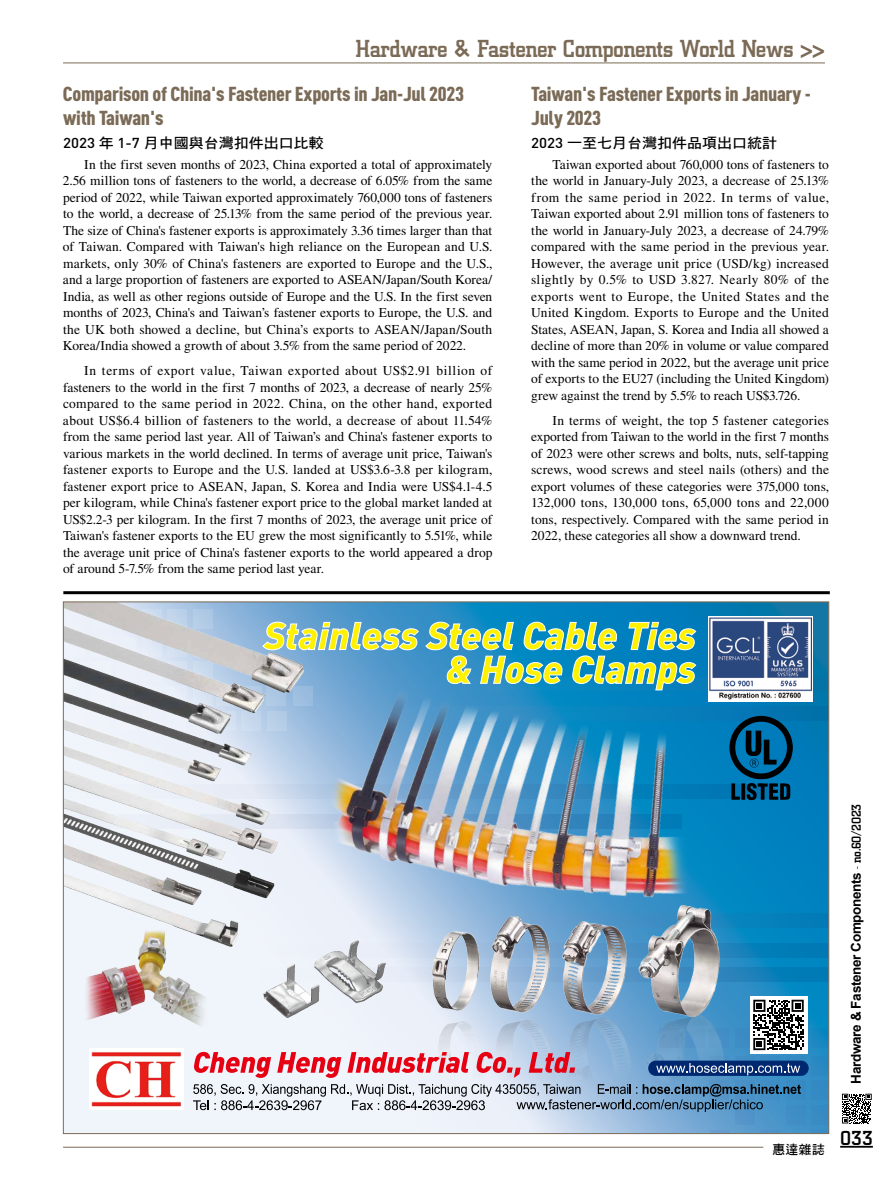
<style>
.page{position:relative;width:893px;height:1191px;background:#fff}
.page>*{position:absolute;margin:0;border:0;box-sizing:border-box;transform-origin:0 0}
.t1{font:500 25.5px "City D";letter-spacing:-.025em;color:#7a6a56}
.t2{font:500 21px "City D";color:#000}
.t3{font:900 19.95px/24px "DIN Cond";letter-spacing:-.015em;color:#7a6a56;scale:1.05 1}
.t4{font:14.25px "DF Hei Std W7";color:#000;scale:1.05 1}
.t5{font:13.5px/16.5px "Times LT Std";color:#000;text-align:justify}
.t6{font:700 13.5px "Arial";letter-spacing:-.025em;color:#000}
.t7{font:12.75px "DF Hei Std W7";color:#000}
.s1{font-family:"DIN Pro";font-weight:500}
.s2{font-family:"City D";font-weight:500}
</style>
<div class="page">
<hr style="left:840px;top:1145px;width:33px;height:2px;background:#000">
<hr style="left:63px;top:63px;width:762px;height:1px;background:#7a6a56">
<hr style="left:63px;top:1147px;width:700px;height:1px;background:#7a6a56">
<svg style="left:842px;top:1093px;width:30px;height:30px"></svg>
<hr style="left:63px;top:591px;width:767px;height:3px;background:#000">
<svg style="left:65px;top:603px;width:762px;height:528px"></svg>
<div style="left:63px;top:785px;width:711px;height:13px;background:#0076b4"></div>
<svg style="left:705px;top:677px;width:122px;height:14px"></svg>
<div style="left:155px;top:706px;width:674px;height:14px;background:#0474b2"></div>
<svg style="left:281px;top:913px;width:546px;height:14px;background:#3295c6"></svg>
<svg style="left:67px;top:967px;width:760px;height:14px"></svg>
<svg style="left:734px;top:943px;width:93px;height:14px"></svg>
<div style="left:811px;top:1080px;width:18px;height:19px;background:#3489c3"></div>
<div style="left:736px;top:1080px;width:19px;height:19px;background:#4790c6"></div>
<div style="left:760px;top:1080px;width:19px;height:19px;background:#3e8dc5"></div>
<div style="left:786px;top:1080px;width:20px;height:19px;background:#378ac3"></div>
<div style="left:811px;top:1056px;width:18px;height:19px;background:#2a88c2"></div>
<div style="left:736px;top:1056px;width:19px;height:19px;background:#3f8dc5"></div>
<div style="left:760px;top:1056px;width:19px;height:19px;background:#398bc3"></div>
<div style="left:786px;top:1056px;width:20px;height:19px;background:#3389c3"></div>
<svg style="left:811px;top:1028px;width:16px;height:19px"></svg>
<div style="left:736px;top:1028px;width:19px;height:19px;background:#3a8bc4"></div>
<div style="left:811px;top:1105px;width:18px;height:19px;background:#388ac3"></div>
<hr style="left:811px;top:1130px;width:18px;height:3px;background:#3d62ad">
<div style="left:736px;top:1105px;width:19px;height:19px;background:#5494c9"></div>
<div style="left:786px;top:1105px;width:20px;height:19px;background:#3f8dc5"></div>
<hr style="left:761px;top:1130px;width:19px;height:3px;background:#3d62ad">
<img style="left:411px;top:886px;width:323px;height:150px">
<img style="left:417px;top:995px;width:322px;height:136px">
<img style="left:68px;top:966px;width:157px;height:74px">
<img style="left:304px;top:631px;width:401px;height:326px">
<img style="left:263px;top:940px;width:123px;height:77px">
<img style="left:90px;top:1048px;width:93px;height:61px">
<div style="left:648px;top:1060px;width:161px;height:15px;background:#002870;border-radius:8px"></div>
<svg style="left:729px;top:716px;width:64px;height:84px;background:#004b71"></svg>
<img style="left:65px;top:603px;width:279px;height:276px">
<img style="left:65px;top:800px;width:216px;height:166px">
<div style="left:750px;top:996px;width:57px;height:57px;background:#fff"></div>
<svg style="left:753px;top:999px;width:51px;height:51px"></svg>
<img style="left:709px;top:617px;width:104px;height:84px">
<img style="left:710px;top:618px;width:102px;height:82px">
<svg style="left:194px;top:1051px;width:77px;height:27px"></svg>
<svg style="left:277px;top:1052px;width:64px;height:26px"></svg>
<svg style="left:347px;top:1052px;width:122px;height:20px;background:#e97986"></svg>
<svg style="left:477px;top:1051px;width:44px;height:26px"></svg>
<svg style="left:529px;top:1052px;width:46px;height:20px"></svg>
<svg style="left:262px;top:622px;width:157px;height:28px;background:#b6ce8a"></svg>
<svg style="left:425px;top:622px;width:271px;height:68px;background:#75b592"></svg>
<svg style="left:656px;top:1063px;width:144px;height:12px"></svg>
<svg style="left:193px;top:1084px;width:608px;height:28px"></svg>
<h1 class="t1" style="left:356px;top:35px;width:471px">Hardware &amp; Fastener Components World News &gt;&gt;</h1>
<h3 class="t3" style="left:63px;top:81px;width:383px">Comparison of China's Fastener Exports in Jan-Jul 2023 with Taiwan's</h3>
<p class="t4" style="left:63px;top:135px;width:250px"><span class="s1">2023</span> 年 <span class="s1">1-7</span> 月中國與台灣扣件出口比較</p>
<p class="t5" style="left:63px;top:156px;width:431px;text-indent:21px">In the first seven months of 2023, China exported a total of approximately 2.56 million tons of fasteners to the world, a decrease of 6.05% from the same period of 2022, while Taiwan exported approximately 760,000 tons of fasteners to the world, a decrease of 25.13% from the same period of the previous year.<br>The size of China's fastener exports is approximately 3.36 times larger than that of Taiwan. Compared with Taiwan's high reliance on the European and U.S. markets, only 30% of China's fasteners are exported to Europe and the U.S., and a large proportion of fasteners are exported to ASEAN/Japan/South Korea/ India, as well as other regions outside of Europe and the U.S. In the first seven months of 2023, China's and Taiwan’s fastener exports to Europe, the U.S. and the UK both showed a decline, but China’s exports to ASEAN/Japan/South Korea/India showed a growth of about 3.5% from the same period of 2022.</p>
<p class="t5" style="left:63px;top:362px;width:431px;text-indent:21px">In terms of export value, Taiwan exported about US$2.91 billion of fasteners to the world in the first 7 months of 2023, a decrease of nearly 25% compared to the same period in 2022. China, on the other hand, exported about US$6.4 billion of fasteners to the world, a decrease of about 11.54% from the same period last year. All of Taiwan’s and China's fastener exports to various markets in the world declined. In terms of average unit price, Taiwan's fastener exports to Europe and the U.S. landed at US$3.6-3.8 per kilogram, fastener export price to ASEAN, Japan, S. Korea and India were US$4.1-4.5 per kilogram, while China's fastener export price to the global market landed at US$2.2-3 per kilogram. In the first 7 months of 2023, the average unit price of Taiwan's fastener exports to the EU grew the most significantly to 5.51%, while the average unit price of China's fastener exports to the world appeared a drop of around 5-7.5% from the same period last year.</p>
<h3 class="t3" style="left:531px;top:81px;width:268px">Taiwan's Fastener Exports in January -<br>July 2023</h3>
<p class="t4" style="left:531px;top:135px;width:236px"><span class="s1">2023</span> 一至七月台灣扣件品項出口統計</p>
<p class="t5" style="left:531px;top:156px;width:299px;text-indent:21px">Taiwan exported about 760,000 tons of fasteners to the world in January-July 2023, a decrease of 25.13% from the same period in 2022. In terms of value, Taiwan exported about 2.91 million tons of fasteners to the world in January-July 2023, a decrease of 24.79% compared with the same period in the previous year.<br>However, the average unit price (USD/kg) increased slightly by 0.5% to USD 3.827. Nearly 80% of the exports went to Europe, the United States and the United Kingdom. Exports to Europe and the United States, ASEAN, Japan, S. Korea and India all showed a decline of more than 20% in volume or value compared with the same period in 2022, but the average unit price of exports to the EU27 (including the United Kingdom) grew against the trend by 5.5% to reach US$3.726.</p>
<p class="t5" style="left:531px;top:412px;width:300px;text-indent:22px">In terms of weight, the top 5 fastener categories exported from Taiwan to the world in the first 7 months of 2023 were other screws and bolts, nuts, self-tapping screws, wood screws and steel nails (others) and the export volumes of these categories were 375,000 tons, 132,000 tons, 130,000 tons, 65,000 tons and 22,000 tons, respectively. Compared with the same period in 2022, these categories all show a downward trend.</p>
<p class="t6" style="left:847px;top:1083px;width:281px;rotate:-90deg">Hardware &amp; Fastener Components <span class="s2">- no.60/2023</span></p>
<p class="t7" style="left:772px;top:1142px;width:54px">惠達雜誌</p>
<h2 class="t2" style="left:840px;top:1126px;width:34px">033</h2>
</div>
